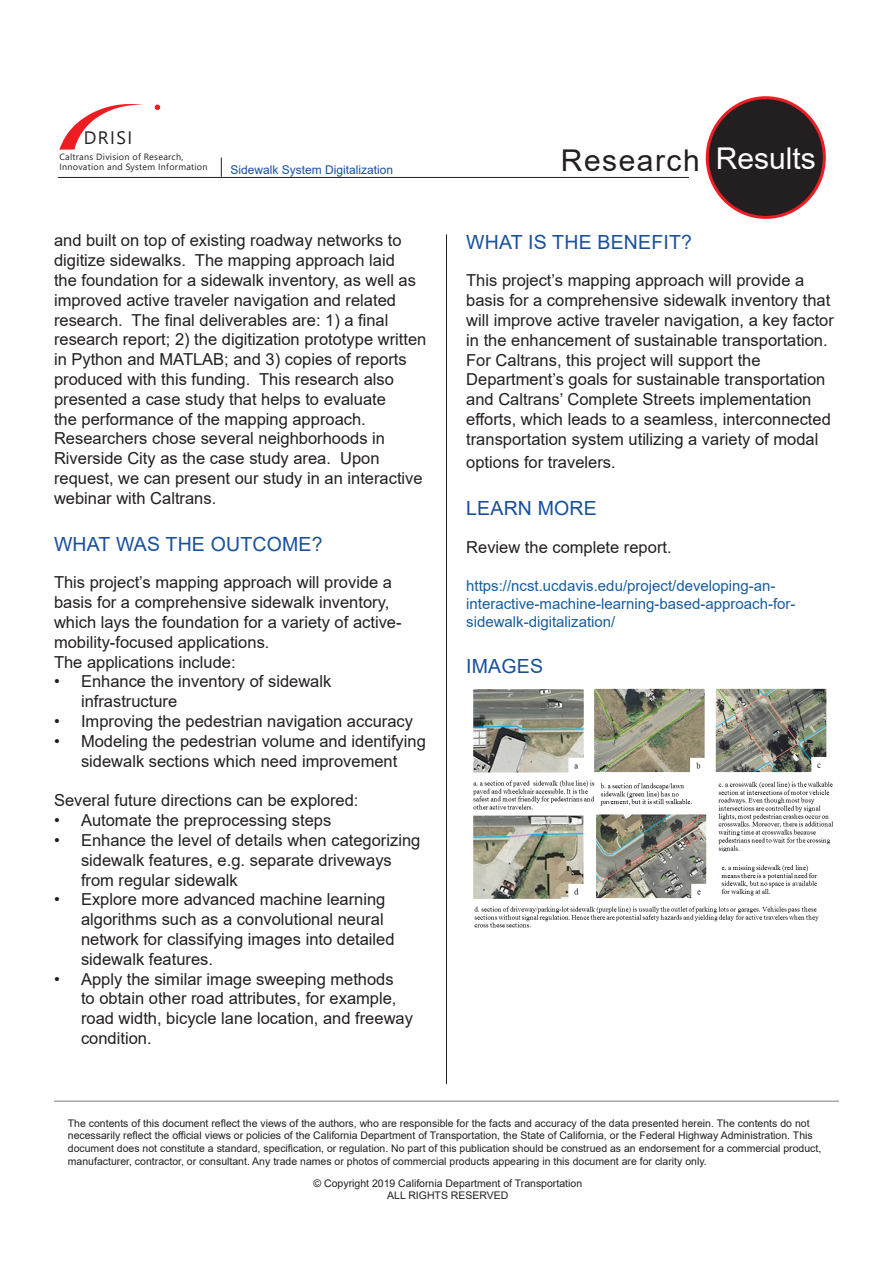
<style>
.page{position:relative;width:893px;height:1263px;background:#fff}
.page>*{position:absolute;margin:0;border:0;box-sizing:border-box;transform-origin:0 0}
.t1{font:30px "Arial";letter-spacing:.05em;color:#231f20}
.Heading_level_1_for{font:19.5px "Arial";letter-spacing:.01em;color:#18509d}
.t2{font:18px "Segoe UI";letter-spacing:.08em;color:#231f20}
.Body_Copy{font:16.5px/19.8px "Arial";color:#231f20}
.t3{font:15px/18px "Arial";color:#175d9e}
.t4{font:12px "Arial";color:#18509d}
.t5{font:10.5px/12.6px "Arial";color:#231f20}
.t6{font:9px/10.8px "Segoe UI";letter-spacing:.03em;color:#231f20}
.s1{color:#fff}
</style>
<div class="page">
<hr style="left:58px;top:177px;width:631px;height:1px;background:#231f20">
<svg style="left:221px;top:158px;width:1px;height:19px"></svg>
<hr style="left:446px;top:234px;width:1px;height:850px;background:#231f20">
<div style="left:707px;top:98px;width:117px;height:119px;background:#231f20;border-radius:50%"></div>
<div style="left:706px;top:96px;width:120px;height:123px;border:3px solid #ee1d23;border-radius:50%"></div>
<svg style="left:59px;top:104px;width:84px;height:46px"></svg>
<svg style="left:155px;top:105px;width:5px;height:5px"></svg>
<hr style="left:54px;top:1100px;width:785px;height:2px;background:#a8a9ad">
<img style="left:473px;top:688px;width:361px;height:240px">
<p class="t2" style="left:84px;top:120px;width:50px">DRISI</p>
<p class="t6" style="left:59px;top:150px;width:150px">Caltrans Division of Research,<br>Innovation and System Information</p>
<p class="t4" style="left:230px;top:162px;width:164px">Sidewalk System Digitalization</p>
<p class="Body_Copy" style="left:54px;top:231px;width:374px">and built on top of existing roadway networks to digitize sidewalks. The mapping approach laid<br>the foundation for a sidewalk inventory, as well as improved active traveler navigation and related research. The final deliverables are: 1) a final research report; 2) the digitization prototype written in Python and MATLAB; and 3) copies of reports produced with this funding. This research also presented a case study that helps to evaluate<br>the performance of the mapping approach.<br>Researchers chose several neighborhoods in Riverside City as the case study area. Upon request, we can present our study in an interactive webinar with Caltrans.</p>
<p class="Heading_level_1_for" style="left:54px;top:530px;width:270px">WHAT WAS THE OUTCOME?</p>
<p class="Body_Copy" style="left:54px;top:573px;width:349px">This project’s mapping approach will provide a basis for a comprehensive sidewalk inventory, which lays the foundation for a variety of active&shy;mobility-focused applications.</p>
<p class="Body_Copy" style="left:54px;top:652px;width:183px">The applications include:</p>
<p class="Body_Copy" style="left:81px;top:672px;width:252px;text-indent:-27px">• Enhance the inventory of sidewalk infrastructure</p>
<p class="Body_Copy" style="left:54px;top:711px;width:360px">• Improving the pedestrian navigation accuracy</p>
<p class="Body_Copy" style="left:54px;top:731px;width:373px;text-align:center">• Modeling the pedestrian volume and identifying sidewalk sections which need improvement</p>
<p class="Body_Copy" style="left:54px;top:790px;width:306px">Several future directions can be explored:</p>
<p class="Body_Copy" style="left:54px;top:810px;width:279px">• Automate the preprocessing steps</p>
<p class="Body_Copy" style="left:81px;top:830px;width:341px;text-indent:-27px">• Enhance the level of details when categorizing sidewalk features, e.g. separate driveways from regular sidewalk</p>
<p class="Body_Copy" style="left:81px;top:889px;width:315px;text-indent:-27px">• Explore more advanced machine learning algorithms such as a convolutional neural network for classifying images into detailed sidewalk features.</p>
<p class="Body_Copy" style="left:81px;top:969px;width:333px;text-indent:-27px">• Apply the similar image sweeping methods<br>to obtain other road attributes, for example, road width, bicycle lane location, and freeway condition.</p>
<h1 class="t1" style="left:561px;top:140px;width:256px">Research <span class="s1">Results</span></h1>
<p class="Heading_level_1_for" style="left:466px;top:228px;width:227px">WHAT IS THE BENEFIT?</p>
<p class="Body_Copy" style="left:466px;top:271px;width:369px">This project’s mapping approach will provide a basis for a comprehensive sidewalk inventory that will improve active traveler navigation, a key factor in the enhancement of sustainable transportation.<br>For Caltrans, this project will support the Department’s goals for sustainable transportation and Caltrans’ Complete Streets implementation efforts, which leads to a seamless, interconnected transportation system utilizing a variety of modal</p>
<p class="Body_Copy" style="left:466px;top:452px;width:151px">options for travelers.</p>
<p class="Heading_level_1_for" style="left:466px;top:495px;width:132px">LEARN MORE</p>
<p class="Body_Copy" style="left:466px;top:537px;width:207px">Review the complete report.</p>
<p class="t3" style="left:466px;top:576px;width:331px">https://ncst.ucdavis.edu/project/developing-an&shy;interactive-machine-learning-based-approach-for&shy;sidewalk-digitalization/</p>
<p class="Heading_level_1_for" style="left:466px;top:653px;width:78px">IMAGES</p>
<p class="t5" style="left:68px;top:1117px;width:755px">The contents of this document reflect the views of the authors, who are responsible for the facts and accuracy of the data presented herein. The contents do not necessarily reflect the official views or policies of the California Department of Transportation, the State of California, or the Federal Highway Administration. This document does not constitute a standard, specification, or regulation. No part of this publication should be construed as an endorsement for a commercial product, manufacturer, contractor, or consultant. Any trade names or photos of commercial products appearing in this document are for clarity only.</p>
<p class="t5" style="left:314px;top:1177px;width:270px">© Copyright 2019 California Department of Transportation</p>
<p class="t5" style="left:387px;top:1189px;width:123px">ALL RIGHTS RESERVED</p>
</div>
